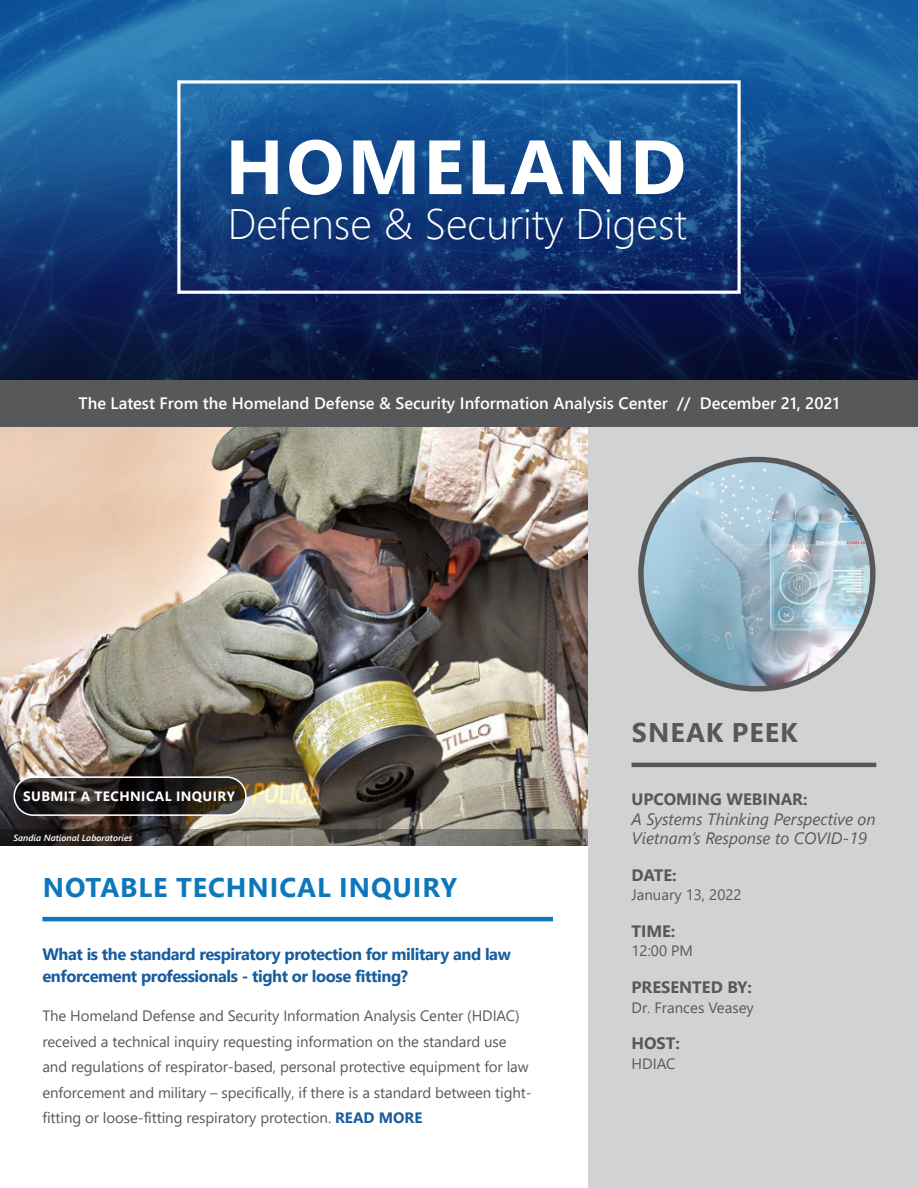
<style>
.page{position:relative;width:918px;height:1188px;background:#fff}
.page>*{position:absolute;margin:0;border:0;box-sizing:border-box;transform-origin:0 0}
.t1{font:700 76.5px "Segoe UI";letter-spacing:.035em;color:#fff}
.t2{font:300 42.6px "Segoe UI";color:#fff}
.Heading_1_-_Green{font:700 27px "Segoe UI";letter-spacing:.035em;color:#0d77bc}
.Heading_1_-_Gray{font:700 27px "Segoe UI";letter-spacing:.035em;color:#57585a}
.Heading_2_-_Green{font:700 16.5px/22.5px "Segoe UI";letter-spacing:-.025em;color:#175d9e}
.Cover_Banner_Text{font:600 16.5px "Segoe UI";color:#fff}
.SN_Heading_2{font:italic 16.5px/19.5px "Segoe UI";color:#57585a}
.SP_Heading{font:700 16.5px "Segoe UI";color:#57585a}
.Copy{font:15px/25.5px "Segoe UI";letter-spacing:-.005em;color:#57585a}
.SN_Copy{font:15px "Segoe UI";color:#57585a}
.White_Button_Text{font:700 13.5px "Segoe UI";letter-spacing:.035em;color:#fff}
.Image_Source{font:italic 600 9px "Segoe UI";color:#fff}
.s1{font-weight:700;color:#175d9e}
</style>
<div class="page">
<img style="left:0;top:0;width:918px;height:380px">
<img style="left:0;top:427px;width:588px;height:402px">
<svg style="left:0;top:829px;width:588px;height:17px;background:#56534d"></svg>
<div style="left:588px;top:383px;width:330px;height:805px;background:#d1d2d4"></div>
<hr style="left:42px;top:917px;width:511px;height:4px;background:#0d77bc">
<div style="left:0;top:380px;width:918px;height:47px;background:#57585a"></div>
<hr style="left:632px;top:763px;width:244px;height:4px;background:#57585a">
<img style="left:641px;top:460px;width:232px;height:229px;border-radius:115px">
<div style="left:638px;top:457px;width:238px;height:235px;border:5px solid #57585a;border-radius:115px"></div>
<svg style="left:14px;top:777px;width:232px;height:38px;background:#231f1b"></svg>
<div style="left:14px;top:776px;width:233px;height:40px;border:2px solid #fff;border-radius:19px"></div>
<div style="left:177px;top:80px;width:564px;height:214px;border:3px solid #fff"></div>
<h1 class="t1" style="left:225px;top:95px;width:462px">HOMELAND</h1>
<h2 class="t2" style="left:228px;top:184px;width:461px">Defense &amp; Security Digest</h2>
<p class="Cover_Banner_Text" style="left:79px;top:388px;width:762px">The Latest From the Homeland Defense &amp; Security Information Analysis Center // December 21, 2021</p>
<p class="White_Button_Text" style="left:23px;top:784px;width:213px">SUBMIT A TECHNICAL INQUIRY</p>
<p class="Image_Source" style="left:14px;top:829px;width:120px">Sandia National Laboratories</p>
<p class="Heading_1_-_Green" style="left:43px;top:862px;width:416px">NOTABLE TECHNICAL INQUIRY</p>
<p class="Heading_2_-_Green" style="left:42px;top:941px;width:470px">What is the standard respiratory protection for military and law enforcement professionals - tight or loose fitting?</p>
<p class="Copy" style="left:42px;top:1002px;width:491px">The Homeland Defense and Security Information Analysis Center (HDIAC) received a technical inquiry requesting information on the standard use and regulations of respirator-based, personal protective equipment for law enforcement and military – specifically, if there is a standard between tight&shy;fitting or loose-fitting respiratory protection. <span class="s1">READ MORE</span></p>
<p class="Heading_1_-_Gray" style="left:632px;top:707px;width:167px">SNEAK PEEK</p>
<p class="SP_Heading" style="left:632px;top:784px;width:178px">UPCOMING WEBINAR:</p>
<p class="SN_Heading_2" style="left:632px;top:807px;width:246px">A Systems Thinking Perspective on<br>Vietnam’s Response to COVID-19</p>
<p class="SP_Heading" style="left:632px;top:860px;width:47px">DATE:</p>
<p class="SN_Copy" style="left:632px;top:881px;width:112px">January 13, 2022</p>
<p class="SP_Heading" style="left:632px;top:916px;width:45px">TIME:</p>
<p class="SN_Copy" style="left:632px;top:937px;width:63px">12:00 PM</p>
<p class="SP_Heading" style="left:632px;top:972px;width:122px">PRESENTED BY:</p>
<p class="SN_Copy" style="left:632px;top:993px;width:124px">Dr. Frances Veasey</p>
<p class="SP_Heading" style="left:632px;top:1028px;width:50px">HOST:</p>
<p class="SN_Copy" style="left:632px;top:1049px;width:45px">HDIAC</p>
</div>
